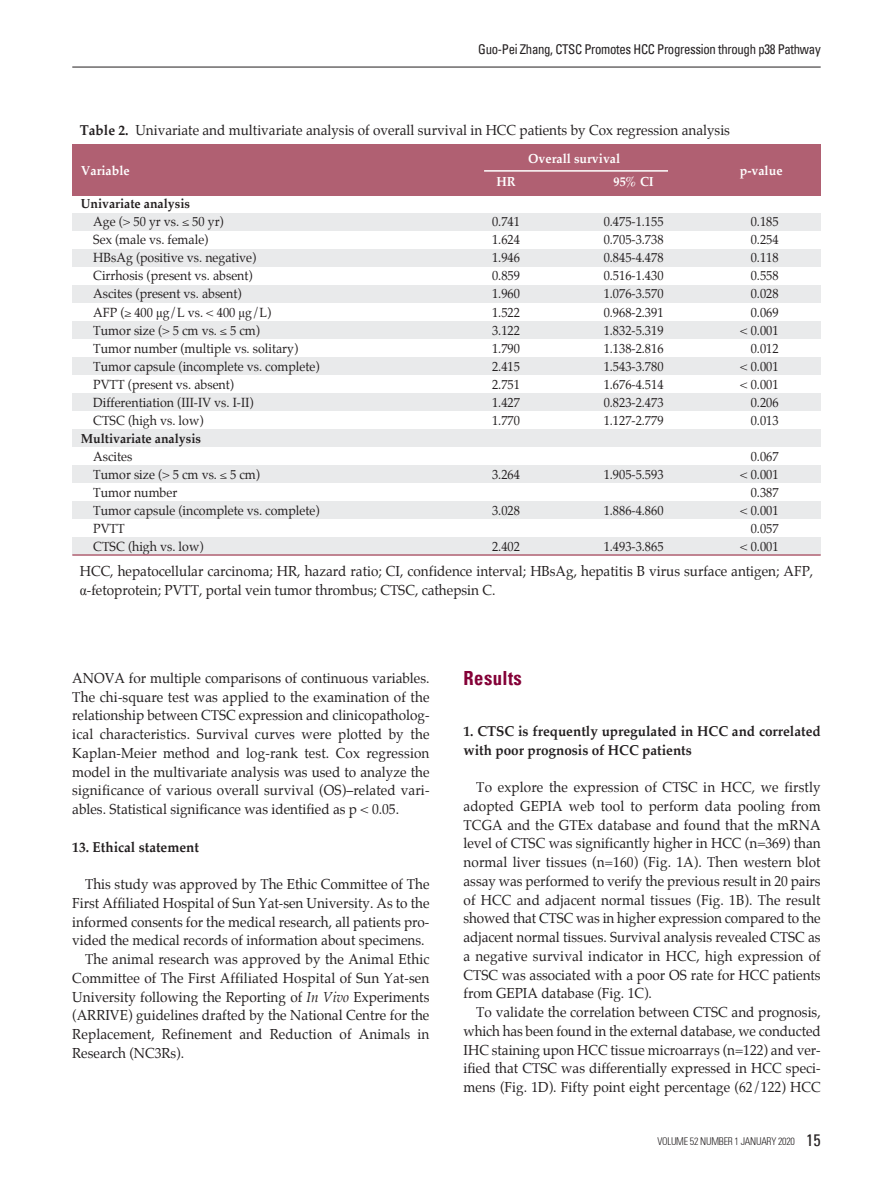
<style>
.page{position:relative;width:893px;height:1191px;background:#fff}
.page>*{position:absolute;margin:0;border:0;box-sizing:border-box;transform-origin:0 0}
.t1{font:700 condensed 19.5px "Univers";letter-spacing:.025em;color:#840037;scale:.95 1}
.t2{font:14.25px/18.8px "Palatino";color:#231f20;text-align:justify;scale:.95 1}
.t3{font:700 14.25px/18.8px "Palatino";color:#231f20;scale:.95 1}
.t4{font:condensed 13.5px "Univers";letter-spacing:-.025em;color:#231f20;scale:.95 1}
.t5{font:13.05px "Palatino";color:#231f20;scale:.95 1}
.t6{font:700 13.05px "Palatino";color:#231f20;scale:.95 1}
.t7{font:700 13.05px "Palatino";color:#fff;scale:.95 1}
.t8{font:300 condensed 10.5px "Univers";letter-spacing:-.025em;color:#231f20;scale:.95 1}
.s1{font-weight:700}
.s2{font-family:"Times New Roman"}
.s3{font-style:italic}
.s4{font-weight:400;font-size:16.5px}
</style>
<div class="page">
<div style="left:72px;top:145px;width:749px;height:51px;background:#b06072"></div>
<div style="left:72px;top:213px;width:749px;height:17px;background:#e9eaeb"></div>
<div style="left:72px;top:249px;width:749px;height:17px;background:#e9eaeb"></div>
<div style="left:72px;top:285px;width:749px;height:17px;background:#e9eaeb"></div>
<div style="left:72px;top:321px;width:749px;height:17px;background:#e9eaeb"></div>
<div style="left:72px;top:357px;width:749px;height:17px;background:#e9eaeb"></div>
<div style="left:72px;top:393px;width:749px;height:17px;background:#e9eaeb"></div>
<div style="left:72px;top:429px;width:749px;height:17px;background:#e9eaeb"></div>
<div style="left:72px;top:465px;width:749px;height:17px;background:#e9eaeb"></div>
<div style="left:72px;top:501px;width:749px;height:17px;background:#e9eaeb"></div>
<div style="left:72px;top:537px;width:749px;height:17px;background:#e9eaeb"></div>
<hr style="left:72px;top:554px;width:749px;height:2px;background:#b06072">
<hr style="left:484px;top:170px;width:184px;height:2px;background:#fff">
<hr style="left:72px;top:67px;width:749px;height:1px;background:#231f20">
<p class="t4" style="left:478px;top:41px;width:362px">Guo-Pei Zhang, CTSC Promotes HCC Progression through p38 Pathway</p>
<p class="t2" style="left:80px;top:122px;width:686px"><span class="s1">Table 2.</span> Univariate and multivariate analysis of overall survival in HCC patients by Cox regression analysis</p>
<p class="t7" style="left:81px;top:164px;width:53px">Variable</p>
<p class="t7" style="left:528px;top:153px;width:98px">Overall survival</p>
<p class="t7" style="left:496px;top:175px;width:22px">HR</p>
<p class="t7" style="left:613px;top:175px;width:44px">95% CI</p>
<p class="t7" style="left:740px;top:164px;width:46px">p-value</p>
<p class="t6" style="left:81px;top:198px;width:116px">Univariate analysis</p>
<p class="t5" style="left:93px;top:216px;width:139px">Age (&gt; 50 yr vs. ! 50 yr)</p>
<p class="t5" style="left:492px;top:216px;width:31px">0.741</p>
<p class="t5" style="left:604px;top:216px;width:65px">0.475-1.155</p>
<p class="t5" style="left:751px;top:216px;width:31px">0.185</p>
<p class="t5" style="left:93px;top:234px;width:123px">Sex (male vs. female)</p>
<p class="t5" style="left:492px;top:234px;width:31px">1.624</p>
<p class="t5" style="left:604px;top:234px;width:65px">0.705-3.738</p>
<p class="t5" style="left:751px;top:234px;width:31px">0.254</p>
<p class="t5" style="left:93px;top:252px;width:173px">HBsAg (positive vs. negative)</p>
<p class="t5" style="left:492px;top:252px;width:31px">1.946</p>
<p class="t5" style="left:604px;top:252px;width:65px">0.845-4.478</p>
<p class="t5" style="left:751px;top:252px;width:31px">0.118</p>
<p class="t5" style="left:93px;top:270px;width:169px">Cirrhosis (present vs. absent)</p>
<p class="t5" style="left:492px;top:270px;width:31px">0.859</p>
<p class="t5" style="left:604px;top:270px;width:65px">0.516-1.430</p>
<p class="t5" style="left:751px;top:270px;width:31px">0.558</p>
<p class="t5" style="left:93px;top:288px;width:158px">Ascites (present vs. absent)</p>
<p class="t5" style="left:492px;top:288px;width:31px">1.960</p>
<p class="t5" style="left:604px;top:288px;width:65px">1.076-3.570</p>
<p class="t5" style="left:751px;top:288px;width:31px">0.028</p>
<p class="t5" style="left:93px;top:306px;width:189px">AFP (" 400 <span class="s2">µ</span>g/L vs. &lt; 400 <span class="s2">µ</span>g/L)</p>
<p class="t5" style="left:492px;top:306px;width:31px">1.522</p>
<p class="t5" style="left:604px;top:306px;width:65px">0.968-2.391</p>
<p class="t5" style="left:751px;top:306px;width:31px">0.069</p>
<p class="t5" style="left:93px;top:324px;width:177px">Tumor size (&gt; 5 cm vs. ! 5 cm)</p>
<p class="t5" style="left:492px;top:324px;width:31px">3.122</p>
<p class="t5" style="left:604px;top:324px;width:65px">1.832-5.319</p>
<p class="t5" style="left:740px;top:324px;width:42px">&lt; 0.001</p>
<p class="t5" style="left:93px;top:342px;width:217px">Tumor number (multiple vs. solitary)</p>
<p class="t5" style="left:492px;top:342px;width:31px">1.790</p>
<p class="t5" style="left:604px;top:342px;width:65px">1.138-2.816</p>
<p class="t5" style="left:751px;top:342px;width:31px">0.012</p>
<p class="t5" style="left:93px;top:360px;width:240px">Tumor capsule (incomplete vs. complete)</p>
<p class="t5" style="left:492px;top:360px;width:31px">2.415</p>
<p class="t5" style="left:604px;top:360px;width:65px">1.543-3.780</p>
<p class="t5" style="left:740px;top:360px;width:42px">&lt; 0.001</p>
<p class="t5" style="left:93px;top:378px;width:150px">PVTT (present vs. absent)</p>
<p class="t5" style="left:492px;top:378px;width:31px">2.751</p>
<p class="t5" style="left:604px;top:378px;width:65px">1.676-4.514</p>
<p class="t5" style="left:740px;top:378px;width:42px">&lt; 0.001</p>
<p class="t5" style="left:93px;top:396px;width:170px">Differentiation (#-$ vs. %-&amp;)</p>
<p class="t5" style="left:492px;top:396px;width:31px">1.427</p>
<p class="t5" style="left:604px;top:396px;width:65px">0.823-2.473</p>
<p class="t5" style="left:751px;top:396px;width:31px">0.206</p>
<p class="t5" style="left:93px;top:414px;width:118px">CTSC (high vs. low)</p>
<p class="t5" style="left:492px;top:414px;width:31px">1.770</p>
<p class="t5" style="left:604px;top:414px;width:65px">1.127-2.779</p>
<p class="t5" style="left:751px;top:414px;width:31px">0.013</p>
<p class="t6" style="left:81px;top:432px;width:128px">Multivariate analysis</p>
<p class="t5" style="left:93px;top:450px;width:43px">Ascites</p>
<p class="t5" style="left:751px;top:450px;width:31px">0.067</p>
<p class="t5" style="left:93px;top:468px;width:177px">Tumor size (&gt; 5 cm vs. ! 5 cm)</p>
<p class="t5" style="left:492px;top:468px;width:31px">3.264</p>
<p class="t5" style="left:604px;top:468px;width:65px">1.905-5.593</p>
<p class="t5" style="left:740px;top:468px;width:42px">&lt; 0.001</p>
<p class="t5" style="left:93px;top:486px;width:90px">Tumor number</p>
<p class="t5" style="left:751px;top:486px;width:31px">0.387</p>
<p class="t5" style="left:93px;top:504px;width:240px">Tumor capsule (incomplete vs. complete)</p>
<p class="t5" style="left:492px;top:504px;width:31px">3.028</p>
<p class="t5" style="left:604px;top:504px;width:65px">1.886-4.860</p>
<p class="t5" style="left:740px;top:504px;width:42px">&lt; 0.001</p>
<p class="t5" style="left:93px;top:522px;width:35px">PVTT</p>
<p class="t5" style="left:751px;top:522px;width:31px">0.057</p>
<p class="t5" style="left:93px;top:540px;width:118px">CTSC (high vs. low)</p>
<p class="t5" style="left:492px;top:540px;width:31px">2.402</p>
<p class="t5" style="left:604px;top:540px;width:65px">1.493-3.865</p>
<p class="t5" style="left:740px;top:540px;width:42px">&lt; 0.001</p>
<p class="t2" style="left:80px;top:563px;width:773px">HCC, hepatocellular carcinoma; HR, hazard ratio; CI, confidence interval; HBsAg, hepatitis B virus surface antigen; AFP, <span class="s2">!</span>-fetoprotein; PVTT, portal vein tumor thrombus; CTSC, cathepsin C.</p>
<p class="t2" style="left:72px;top:669px;width:377px">ANOVA for multiple comparisons of continuous variables.<br>The chi-square test was applied to the examination of the relationship between CTSC expression and clinicopatholog&shy;ical characteristics. Survival curves were plotted by the Kaplan-Meier method and log-rank test. Cox regression model in the multivariate analysis was used to analyze the significance of various overall survival (OS)–related vari&shy;ables. Statistical significance was identified as p &lt; 0.05.</p>
<p class="t3" style="left:72px;top:838px;width:135px">13. Ethical statement</p>
<p class="t2" style="left:85px;top:875px;width:364px">This study was approved by The Ethic Committee of The</p>
<p class="t2" style="left:72px;top:894px;width:377px">First Affiliated Hospital of Sun Yat-sen University. As to the</p>
<p class="t2" style="left:72px;top:913px;width:377px">informed consents for the medical research, all patients pro-</p>
<p class="t2" style="left:72px;top:932px;width:372px">vided the medical records of information about specimens.</p>
<p class="t2" style="left:85px;top:950px;width:364px">The animal research was approved by the Animal Ethic</p>
<p class="t2" style="left:72px;top:969px;width:377px">Committee of The First Affiliated Hospital of Sun Yat-sen</p>
<p class="t2" style="left:72px;top:988px;width:377px">University following the Reporting of <span class="s3">In Vivo</span> Experiments</p>
<p class="t2" style="left:72px;top:1007px;width:377px">(ARRIVE) guidelines drafted by the National Centre for the</p>
<p class="t2" style="left:72px;top:1025px;width:377px">Replacement, Refinement and Reduction of Animals in</p>
<p class="t2" style="left:72px;top:1044px;width:119px">Research (NC3Rs).</p>
<h1 class="t1" style="left:463px;top:666px;width:63px">Results</h1>
<p class="t3" style="left:463px;top:722px;width:377px">1. CTSC is frequently upregulated in HCC and correlated with poor prognosis of HCC patients</p>
<p class="t2" style="left:463px;top:778px;width:377px;text-indent:13px">To explore the expression of CTSC in HCC, we firstly adopted GEPIA web tool to perform data pooling from TCGA and the GTEx database and found that the mRNA level of CTSC was significantly higher in HCC (n=369) than normal liver tissues (n=160) (Fig. 1A). Then western blot assay was performed to verify the previous result in 20 pairs of HCC and adjacent normal tissues (Fig. 1B). The result showed that CTSC was in higher expression compared to the adjacent normal tissues. Survival analysis revealed CTSC as a negative survival indicator in HCC, high expression of CTSC was associated with a poor OS rate for HCC patients from GEPIA database (Fig. 1C).</p>
<p class="t2" style="left:463px;top:1003px;width:377px;text-indent:13px">To validate the correlation between CTSC and prognosis, which has been found in the external database, we conducted IHC staining upon HCC tissue microarrays (n=122) and ver&shy;ified that CTSC was differentially expressed in HCC speci&shy;mens (Fig. 1D). Fifty point eight percentage (62/122) HCC</p>
<p class="t8" style="left:657px;top:1135px;width:173px">VOLUME 52 NUMBER 1 JANUARY 2020 <span class="s4">15</span></p>
</div>
